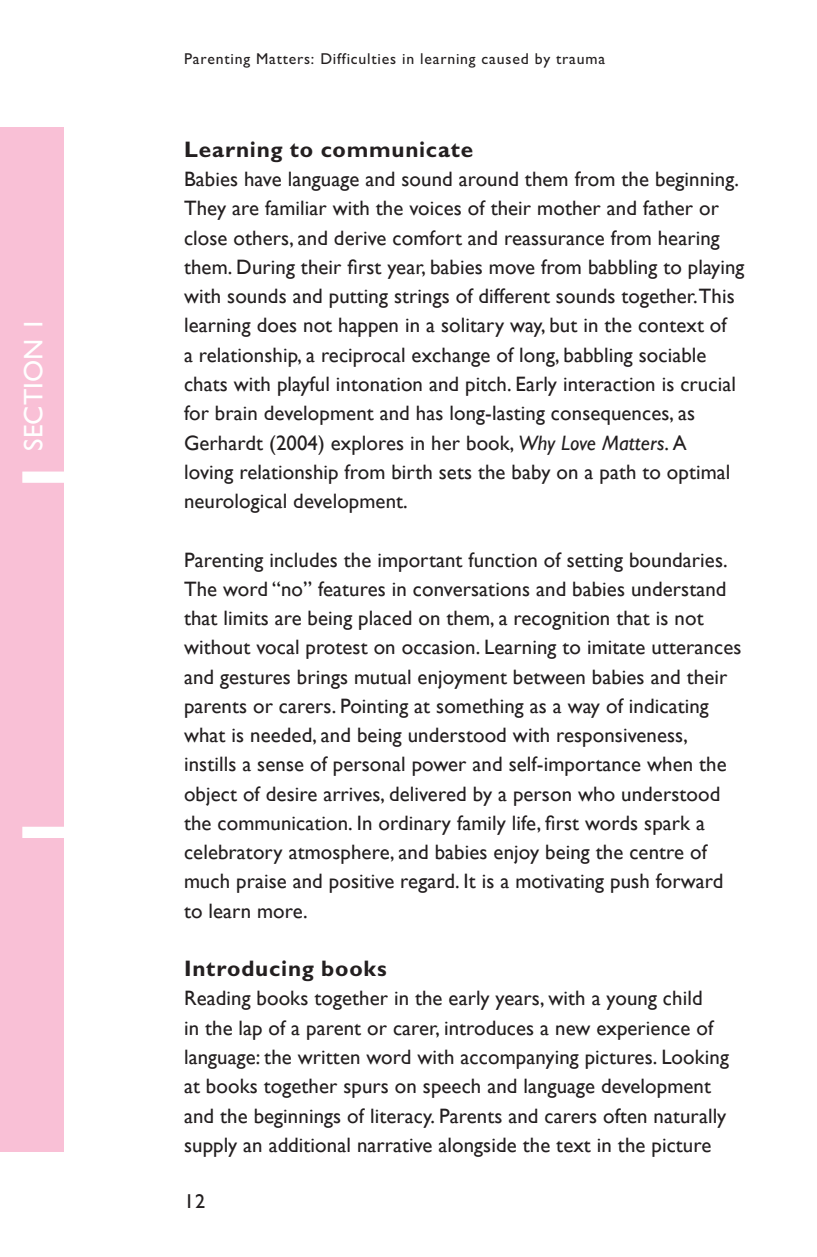
<style>
.page{position:relative;width:817px;height:1257px;background:#fff}
.page>*{position:absolute;margin:0;border:0;box-sizing:border-box;transform-origin:0 0}
.t1{font:27px "M Gill Sans";letter-spacing:.005em;color:#fff}
.Section1_body_text{font:700 22.5px "M Gill Sans";letter-spacing:.035em;color:#231f20}
.Section1_body_text-2{font:20.7px/29.2px "Gill Sans";letter-spacing:.005em;color:#231f20}
.t2{font:20.25px "M Gill Sans";color:#231f20}
.t3{font:15.75px "M Gill Sans";letter-spacing:.05em;color:#231f20}
.s1{font-style:italic}
</style>
<div class="page">
<div style="left:0;top:128px;width:64px;height:1023px;background:#f9c0d6"></div>
<div style="left:22px;top:471px;width:89px;height:12px;background:#fff"></div>
<div style="left:22px;top:826px;width:89px;height:12px;background:#fff"></div>
<h1 class="t1" style="left:19px;top:451px;width:135px;rotate:-90deg">SECTION 1</h1>
<p class="t3" style="left:184px;top:50px;width:422px">Parenting Matters: Difficulties in learning caused by trauma</p>
<p class="Section1_body_text" style="left:184px;top:137px;width:290px">Learning to communicate</p>
<p class="Section1_body_text-2" style="left:184px;top:164px;width:562px">Babies have language and sound around them from the beginning.<br>They are familiar with the voices of their mother and father or close others, and derive comfort and reassurance from hearing them. During their first year, babies move from babbling to playing with sounds and putting strings of different sounds together. This learning does not happen in a solitary way, but in the context of<br>a relationship, a reciprocal exchange of long, babbling sociable chats with playful intonation and pitch. Early interaction is crucial for brain development and has long-lasting consequences, as Gerhardt (2004) explores in her book, <span class="s1">Why Love Matters</span>. A<br>loving relationship from birth sets the baby on a path to optimal neurological development.</p>
<p class="Section1_body_text-2" style="left:184px;top:544px;width:559px">Parenting includes the important function of setting boundaries.<br>The word “no” features in conversations and babies understand that limits are being placed on them, a recognition that is not without vocal protest on occasion. Learning to imitate utterances and gestures brings mutual enjoyment between babies and their parents or carers. Pointing at something as a way of indicating what is needed, and being understood with responsiveness, instills a sense of personal power and self-importance when the object of desire arrives, delivered by a person who understood the communication. In ordinary family life, first words spark a celebratory atmosphere, and babies enjoy being the centre of much praise and positive regard. It is a motivating push forward to learn more.</p>
<p class="Section1_body_text" style="left:184px;top:956px;width:204px">Introducing books</p>
<p class="Section1_body_text-2" style="left:184px;top:983px;width:546px">Reading books together in the early years, with a young child<br>in the lap of a parent or carer, introduces a new experience of language: the written word with accompanying pictures. Looking at books together spurs on speech and language development and the beginnings of literacy. Parents and carers often naturally supply an additional narrative alongside the text in the picture</p>
<p class="t2" style="left:184px;top:1190px;width:23px">12</p>
</div>
